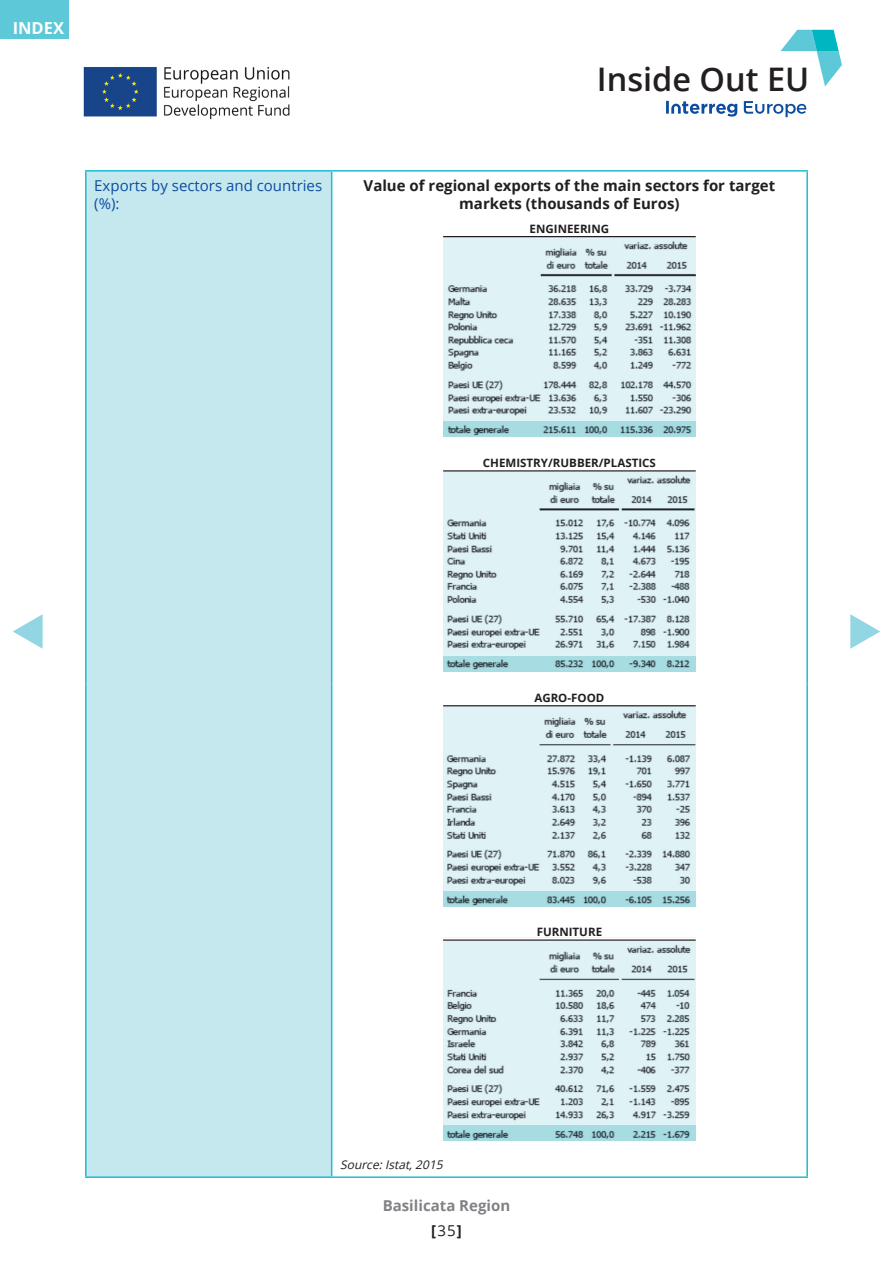
<style>
.page{position:relative;width:893px;height:1263px;background:#fff}
.page>*{position:absolute;margin:0;border:0;box-sizing:border-box;transform-origin:0 0}
.t1{font:600 32.55px "Open Sans";color:#231f20}
.t2{font:700 16.5px "Open Sans";color:#fff}
.t3{font:700 15px/18px "Open Sans";color:#231f20;text-align:center}
.t4{font:15px/18px "Open Sans";color:#0d4da1}
.t5{font:700 15px "Open Sans";color:#808285}
.t6{font:italic 12px "Open Sans";color:#231f20}
.t7{font:700 11.55px "Open Sans";color:#231f20}
.s1{font-weight:400}
</style>
<div class="page">
<div style="left:0;top:0;width:68px;height:38px;background:#5cc8d8"></div>
<svg style="left:780px;top:30px;width:62px;height:56px"></svg>
<svg style="left:666px;top:101px;width:71px;height:16px"></svg>
<svg style="left:744px;top:101px;width:62px;height:16px"></svg>
<img style="left:83px;top:66px;width:207px;height:54px">
<svg style="left:13px;top:614px;width:30px;height:35px"></svg>
<svg style="left:850px;top:614px;width:30px;height:35px"></svg>
<div style="left:87px;top:172px;width:244px;height:1004px;background:#c5e8ee"></div>
<hr style="left:85px;top:170px;width:247px;height:2px;background:#1cbdd0">
<hr style="left:332px;top:170px;width:476px;height:2px;background:#1cbdd0">
<hr style="left:85px;top:1176px;width:247px;height:2px;background:#1cbdd0">
<hr style="left:332px;top:1176px;width:476px;height:2px;background:#1cbdd0">
<hr style="left:85px;top:172px;width:2px;height:513px;background:#1cbdd0">
<hr style="left:331px;top:172px;width:1px;height:513px;background:#1cbdd0">
<hr style="left:806px;top:172px;width:2px;height:513px;background:#1cbdd0">
<hr style="left:85px;top:685px;width:2px;height:491px;background:#1cbdd0">
<hr style="left:331px;top:685px;width:1px;height:491px;background:#1cbdd0">
<hr style="left:806px;top:685px;width:2px;height:491px;background:#1cbdd0">
<img style="left:443px;top:237px;width:253px;height:200px">
<hr style="left:443px;top:236px;width:253px;height:1px;background:#231f20">
<img style="left:443px;top:471px;width:253px;height:201px">
<hr style="left:443px;top:470px;width:253px;height:1px;background:#231f20">
<img style="left:443px;top:706px;width:253px;height:201px">
<hr style="left:443px;top:705px;width:253px;height:1px;background:#231f20">
<img style="left:443px;top:941px;width:253px;height:200px">
<hr style="left:443px;top:939px;width:253px;height:2px;background:#231f20">
<p class="t2" style="left:13px;top:16px;width:53px">INDEX</p>
<h1 class="t1" style="left:597px;top:57px;width:214px">Inside Out EU</h1>
<p class="t4" style="left:94px;top:176px;width:229px">Exports by sectors and countries (%):</p>
<p class="t3" style="left:364px;top:176px;width:413px">Value of regional exports of the main sectors for target markets (thousands of Euros)</p>
<p class="t7" style="left:530px;top:220px;width:81px">ENGINEERING</p>
<p class="t7" style="left:483px;top:454px;width:175px">CHEMISTRY/RUBBER/PLASTICS</p>
<p class="t7" style="left:534px;top:689px;width:72px">AGRO-FOOD</p>
<p class="t7" style="left:537px;top:924px;width:67px">FURNITURE</p>
<p class="t6" style="left:340px;top:1156px;width:107px">Source:Istat,2015</p>
<p class="t5" style="left:383px;top:1194px;width:129px">Basilicata Region</p>
<p class="t3" style="left:431px;top:1221px;width:32px">[<span class="s1">35</span>]</p>
</div>
